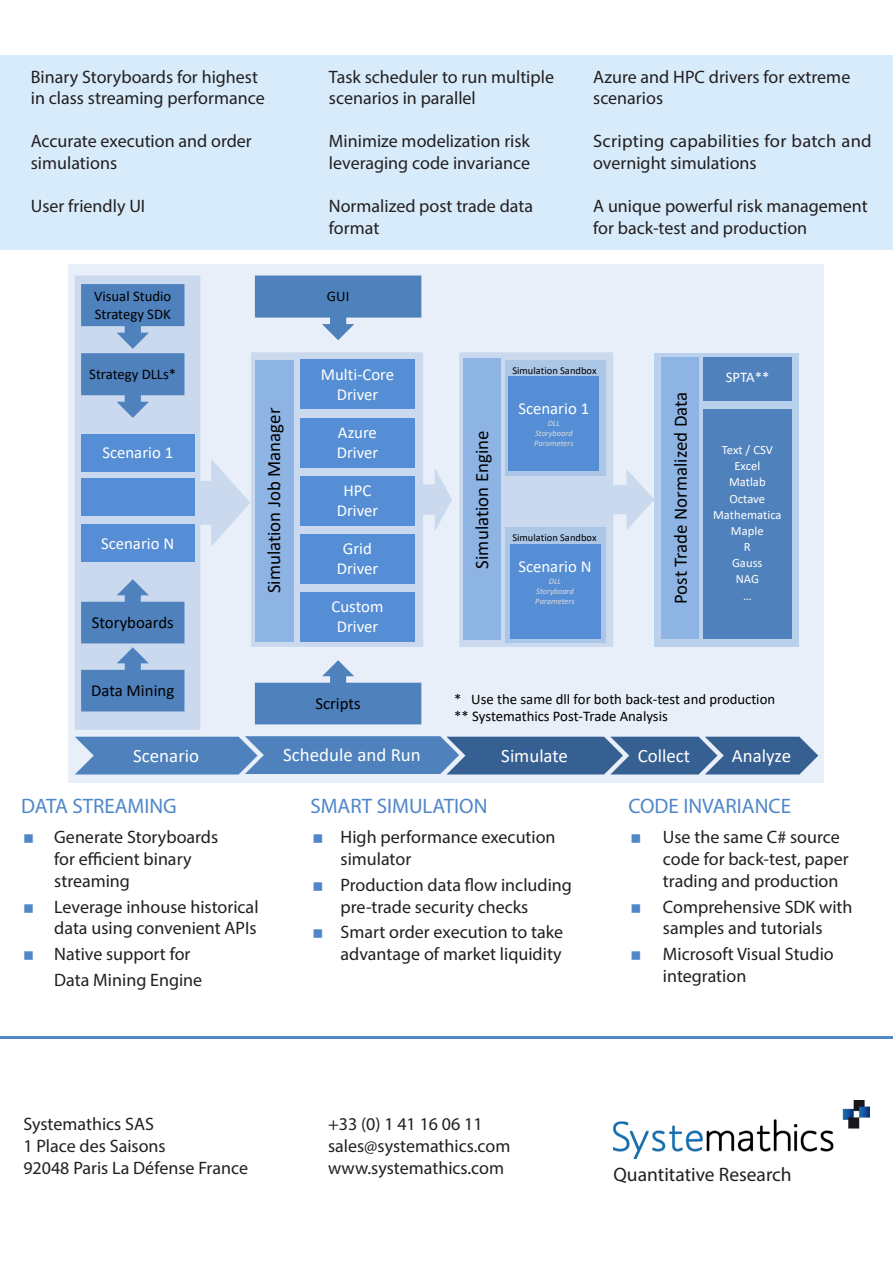
<style>
.page{position:relative;width:893px;height:1263px;background:#fff}
.page>*{position:absolute;margin:0;border:0;box-sizing:border-box;transform-origin:0 0}
.t1{font:21px "Myriad Pro";color:#5087c8}
.t2{font:19.5px "Myriad Pro";color:#231f20}
.t3{font:18.9px "Calibri";color:#000}
.t4{font:18.9px "Calibri";color:#fff}
.t5{font:18px/21.6px "Myriad Pro";color:#231f20}
.t6{font:16.8px/20.1px "Calibri";color:#fff;text-align:center}
.t7{font:16.8px "Calibri";color:#000}
.t8{font:14.7px/17.7px "Calibri";color:#000}
.t9{font:14.7px "Calibri";color:#fff}
.t10{font:12.6px/16.2px "Calibri";color:#fff;text-align:center}
.t11{font:10.5px "Calibri";letter-spacing:.005em;color:#000}
.t12{font:italic 8.4px/10.1px "Calibri";letter-spacing:-.005em;color:#d9d9d9;text-align:center}
</style>
<div class="page">
<div style="left:0;top:55px;width:893px;height:194px;background:#d7ebfb"></div>
<hr style="left:0;top:1036px;width:893px;height:3px;background:#5087c8">
<img style="left:613px;top:1100px;width:256px;height:59px">
<div style="left:69px;top:264px;width:755px;height:519px;background:#e8eff9"></div>
<svg style="left:75px;top:736px;width:743px;height:38px;background:#4f7aae"></svg>
<svg style="left:75px;top:276px;width:175px;height:454px"></svg>
<div style="left:81px;top:434px;width:114px;height:37px;background:#558ed5"></div>
<div style="left:81px;top:478px;width:114px;height:38px;background:#558ed5"></div>
<div style="left:81px;top:524px;width:114px;height:38px;background:#558ed5"></div>
<svg style="left:81px;top:579px;width:103px;height:132px;background:#769dcc"></svg>
<svg style="left:251px;top:352px;width:201px;height:295px;fill:#cad9ed"></svg>
<div style="left:255px;top:360px;width:38px;height:281px;background:#8eb4e3"></div>
<div style="left:300px;top:360px;width:115px;height:49px;background:#558ed5"></div>
<div style="left:300px;top:418px;width:115px;height:49px;background:#558ed5"></div>
<div style="left:300px;top:476px;width:115px;height:49px;background:#558ed5"></div>
<div style="left:300px;top:534px;width:115px;height:49px;background:#558ed5"></div>
<div style="left:300px;top:592px;width:115px;height:49px;background:#558ed5"></div>
<svg style="left:81px;top:284px;width:103px;height:134px;background:#769dcc"></svg>
<svg style="left:255px;top:276px;width:166px;height:64px"></svg>
<svg style="left:255px;top:660px;width:166px;height:64px"></svg>
<svg style="left:459px;top:352px;width:195px;height:295px;fill:#cad9ed"></svg>
<div style="left:463px;top:359px;width:38px;height:281px;background:#8eb4e3"></div>
<div style="left:505px;top:360px;width:100px;height:115px;background:#8eb4e3;opacity:.5"></div>
<div style="left:509px;top:376px;width:90px;height:94px;background:#558ed5"></div>
<div style="left:505px;top:527px;width:100px;height:115px;background:#8eb4e3;opacity:.5"></div>
<div style="left:510px;top:544px;width:90px;height:94px;background:#558ed5"></div>
<div style="left:654px;top:353px;width:145px;height:294px;background:#bad1ed"></div>
<div style="left:703px;top:409px;width:88px;height:230px;background:#4f81bd"></div>
<div style="left:704px;top:357px;width:88px;height:44px;background:#4f81bd"></div>
<div style="left:661px;top:357px;width:38px;height:282px;background:#8eb4e3"></div>
<p class="t5" style="left:31px;top:65px;width:235px">Binary Storyboards for highest in class streaming performance</p>
<p class="t5" style="left:31px;top:130px;width:222px">Accurate execution and order simulations</p>
<p class="t5" style="left:31px;top:195px;width:116px">User friendly UI</p>
<p class="t5" style="left:329px;top:65px;width:227px">Task scheduler to run multiple scenarios in parallel</p>
<p class="t5" style="left:329px;top:130px;width:203px">Minimize modelization risk leveraging code invariance</p>
<p class="t5" style="left:329px;top:195px;width:206px">Normalized post trade data format</p>
<p class="t8" style="left:94px;top:287px;width:79px">Visual Studio<br>Strategy SDK</p>
<p class="t8" style="left:327px;top:287px;width:24px">GUI</p>
<p class="t5" style="left:593px;top:65px;width:259px">Azure and HPC drivers for extreme scenarios</p>
<p class="t5" style="left:593px;top:130px;width:280px">Scripting capabilities for batch and overnight simulations</p>
<p class="t5" style="left:593px;top:195px;width:276px">A unique powerful risk management for back-test and production</p>
<p class="t8" style="left:89px;top:365px;width:89px">Strategy DLLs*</p>
<p class="t6" style="left:102px;top:442px;width:72px">Scenario 1</p>
<p class="t6" style="left:101px;top:533px;width:75px">Scenario N</p>
<p class="t7" style="left:92px;top:611px;width:84px">Storyboards</p>
<p class="t7" style="left:91px;top:679px;width:85px">Data Mining</p>
<p class="t3" style="left:261px;top:593px;width:187px;rotate:-90deg">Simulation Job Manager</p>
<p class="t6" style="left:321px;top:364px;width:75px">Multi-Core<br>Driver</p>
<p class="t6" style="left:337px;top:422px;width:43px;text-align:left">Azure<br>Driver</p>
<p class="t6" style="left:337px;top:480px;width:43px">HPC<br>Driver</p>
<p class="t6" style="left:337px;top:538px;width:43px">Grid<br>Driver</p>
<p class="t6" style="left:332px;top:596px;width:53px">Custom<br>Driver</p>
<p class="t7" style="left:315px;top:692px;width:47px">Scripts</p>
<p class="t3" style="left:469px;top:568px;width:139px;rotate:-90deg">Simulation Engine</p>
<p class="t11" style="left:512px;top:363px;width:86px">Simulation Sandbox</p>
<p class="t6" style="left:518px;top:397px;width:72px">Scenario 1</p>
<p class="t12" style="left:534px;top:418px;width:41px">DLL<br>Storyboard<br>Parameters</p>
<p class="t11" style="left:512px;top:530px;width:86px">Simulation Sandbox</p>
<p class="t6" style="left:518px;top:555px;width:75px">Scenario N</p>
<p class="t12" style="left:535px;top:576px;width:41px">DLL<br>Storyboard<br>Parameters</p>
<p class="t3" style="left:667px;top:604px;width:214px;rotate:-90deg">Post Trade Normalized Data</p>
<p class="t9" style="left:726px;top:367px;width:45px">SPTA**</p>
<p class="t10" style="left:713px;top:441px;width:70px">Text / CSV<br>Excel<br>Matlab<br>Octave<br>Mathematica<br>Maple<br>R<br>Gauss<br>NAG<br>…</p>
<p class="t8" style="left:454px;top:689px;width:323px">* Use the same dll for both back-test and production ** Systemathics Post-Trade Analysis</p>
<p class="t4" style="left:133px;top:742px;width:67px">Scenario</p>
<p class="t4" style="left:283px;top:742px;width:139px">Schedule and Run</p>
<p class="t4" style="left:501px;top:742px;width:68px">Simulate</p>
<p class="t4" style="left:638px;top:742px;width:54px">Collect</p>
<p class="t4" style="left:732px;top:742px;width:61px">Analyze</p>
<p class="t1" style="left:21px;top:793px;width:157px">DATA STREAMING</p>
<p class="t5" style="left:54px;top:826px;width:165px">Generate Storyboards</p>
<p class="t5" style="left:54px;top:848px;width:139px">for efficient binary</p>
<p class="t5" style="left:54px;top:869px;width:77px">streaming</p>
<p class="t5" style="left:54px;top:895px;width:206px">Leverage inhouse historical</p>
<p class="t5" style="left:54px;top:917px;width:204px">data using convenient APIs</p>
<p class="t5" style="left:54px;top:943px;width:138px">Native support for</p>
<p class="t5" style="left:54px;top:969px;width:150px">Data Mining Engine</p>
<p class="t5" style="left:23px;top:1113px;width:132px">Systemathics SAS</p>
<p class="t5" style="left:23px;top:1135px;width:144px">1 Place des Saisons</p>
<p class="t5" style="left:23px;top:1156px;width:226px">92048 Paris La Défense France</p>
<p class="t1" style="left:310px;top:793px;width:178px">SMART SIMULATION</p>
<p class="t5" style="left:340px;top:826px;width:217px">High performance execution simulator</p>
<p class="t5" style="left:340px;top:874px;width:233px">Production data flow including pre-trade security checks</p>
<p class="t5" style="left:340px;top:921px;width:224px">Smart order execution to take advantage of market liquidity</p>
<p class="t1" style="left:628px;top:793px;width:164px">CODE INVARIANCE</p>
<p class="t5" style="left:663px;top:826px;width:178px">Use the same C# source</p>
<p class="t5" style="left:663px;top:848px;width:187px">code for back-test, paper</p>
<p class="t5" style="left:663px;top:869px;width:177px">trading and production</p>
<p class="t5" style="left:663px;top:895px;width:191px">Comprehensive SDK with</p>
<p class="t5" style="left:663px;top:917px;width:161px">samples and tutorials</p>
<p class="t5" style="left:663px;top:943px;width:172px">Microsoft Visual Studio</p>
<p class="t5" style="left:663px;top:964px;width:85px">integration</p>
<p class="t5" style="left:328px;top:1113px;width:156px">+33 (0) 1 41 16 06 11</p>
<p class="t5" style="left:328px;top:1135px;width:184px">sales@systemathics.com www.systemathics.com</p>
<p class="t2" style="left:613px;top:1162px;width:180px">Quantitative Research</p>
</div>
